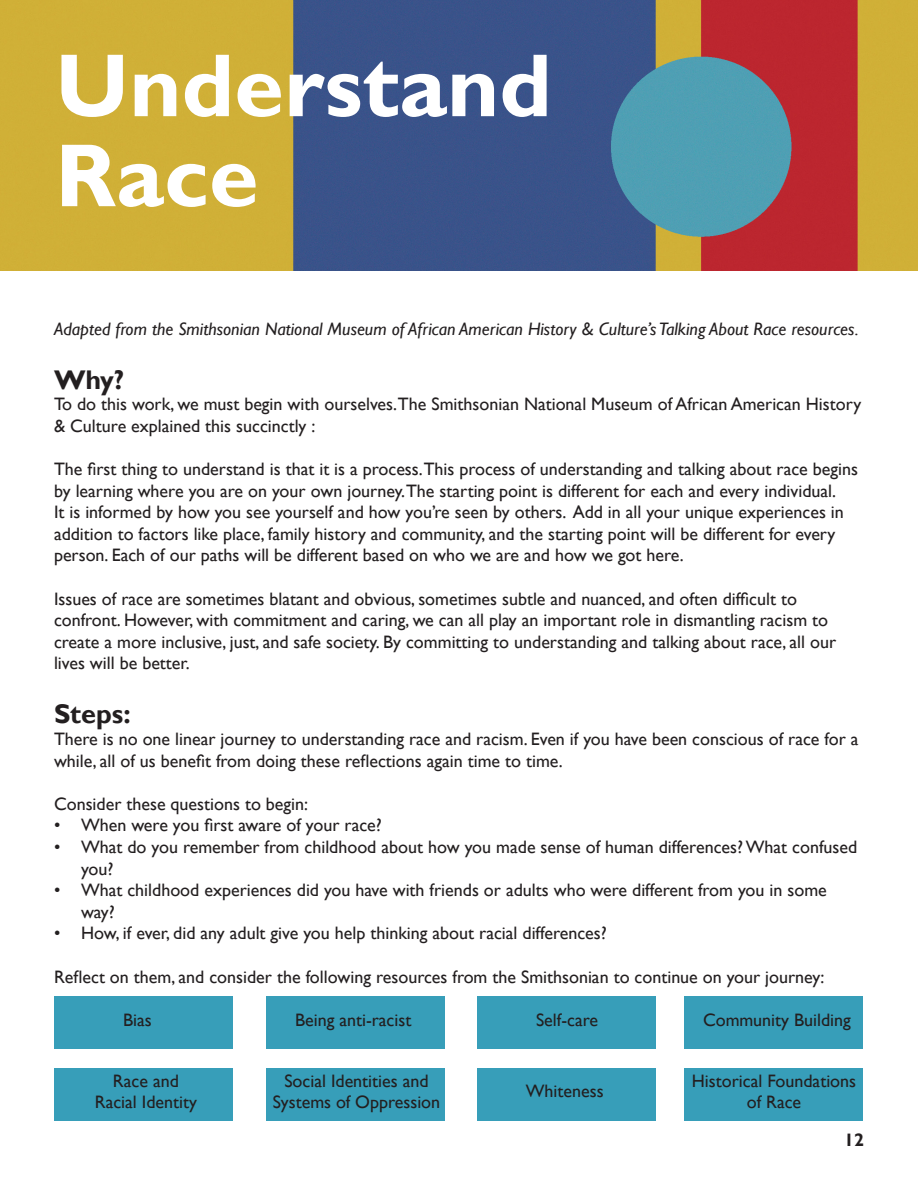
<style>
.page{position:relative;width:918px;height:1188px;background:#fff}
.page>*{position:absolute;margin:0;border:0;box-sizing:border-box;transform-origin:0 0}
.t1{font:700 90px/90px "Gill Sans";color:#fff}
.t2{font:700 27px "Gill Sans";color:#231f20}
.t3{font:18px/21.6px "Gill Sans";color:#231f20}
.t4{font:italic 18px "Gill Sans";color:#231f20}
.t5{font:700 18px "Gill Sans";color:#231f20}
</style>
<div class="page">
<img style="left:0;top:0;width:918px;height:270px">
<div style="left:55px;top:996px;width:178px;height:53px;background:#379eb9"></div>
<div style="left:55px;top:1068px;width:178px;height:53px;background:#379eb9"></div>
<div style="left:266px;top:996px;width:179px;height:53px;background:#379eb9"></div>
<div style="left:266px;top:1068px;width:179px;height:53px;background:#379eb9"></div>
<div style="left:478px;top:996px;width:178px;height:53px;background:#379eb9"></div>
<div style="left:478px;top:1068px;width:178px;height:53px;background:#379eb9"></div>
<div style="left:685px;top:996px;width:178px;height:53px;background:#379eb9"></div>
<div style="left:685px;top:1068px;width:178px;height:53px;background:#379eb9"></div>
<p class="t1" style="left:55px;top:43px;width:498px">Understand<br>Race</p>
<p class="t4" style="left:54px;top:318px;width:806px">Adapted from the Smithsonian National Museum of African American History &amp; Culture’s Talking About Race resources.</p>
<p class="t2" style="left:54px;top:363px;width:72px">Why?</p>
<p class="t3" style="left:54px;top:394px;width:809px">To do this work, we must begin with ourselves.The Smithsonian National Museum of African American History &amp; Culture explained this succinctly :</p>
<p class="t3" style="left:54px;top:459px;width:806px">The first thing to understand is that it is a process.This process of understanding and talking about race begins by learning where you are on your own journey.The starting point is different for each and every individual.<br>It is informed by how you see yourself and how you’re seen by others. Add in all your unique experiences in addition to factors like place, family history and community, and the starting point will be different for every person. Each of our paths will be different based on who we are and how we got here.</p>
<p class="t3" style="left:54px;top:588px;width:784px">Issues of race are sometimes blatant and obvious, sometimes subtle and nuanced, and often difficult to confront. However, with commitment and caring, we can all play an important role in dismantling racism to create a more inclusive, just, and safe society. By committing to understanding and talking about race, all our lives will be better.</p>
<p class="t2" style="left:54px;top:698px;width:78px">Steps:</p>
<p class="t3" style="left:54px;top:729px;width:806px">There is no one linear journey to understanding race and racism. Even if you have been conscious of race for a while, all of us benefit from doing these reflections again time to time.</p>
<p class="t3" style="left:54px;top:793px;width:256px">Consider these questions to begin:</p>
<p class="t3" style="left:54px;top:815px;width:329px">• When were you first aware of your race?</p>
<p class="t3" style="left:81px;top:837px;width:778px;text-indent:-27px">• What do you remember from childhood about how you made sense of human differences? What confused you?</p>
<p class="t3" style="left:81px;top:880px;width:747px;text-indent:-27px">• What childhood experiences did you have with friends or adults who were different from you in some way?</p>
<p class="t3" style="left:54px;top:923px;width:554px">• How, if ever, did any adult give you help thinking about racial differences?</p>
<p class="t3" style="left:54px;top:966px;width:772px">Reflect on them, and consider the following resources from the Smithsonian to continue on your journey:</p>
<p class="t3" style="left:123px;top:1009px;width:30px">Bias</p>
<p class="t3" style="left:295px;top:1009px;width:118px">Being anti-racist</p>
<p class="t3" style="left:536px;top:1009px;width:64px">Self-care</p>
<p class="t3" style="left:703px;top:1009px;width:149px">Community Building</p>
<p class="t3" style="left:113px;top:1070px;width:67px">Race and</p>
<p class="t3" style="left:95px;top:1092px;width:104px">Racial Identity</p>
<p class="t3" style="left:273px;top:1070px;width:169px;text-align:center">Social Identities and<br>Systems of Oppression</p>
<p class="t3" style="left:692px;top:1070px;width:166px;text-align:center">Historical Foundations of Race</p>
<p class="t3" style="left:526px;top:1081px;width:79px">Whiteness</p>
<p class="t5" style="left:844px;top:1130px;width:21px">12</p>
</div>
